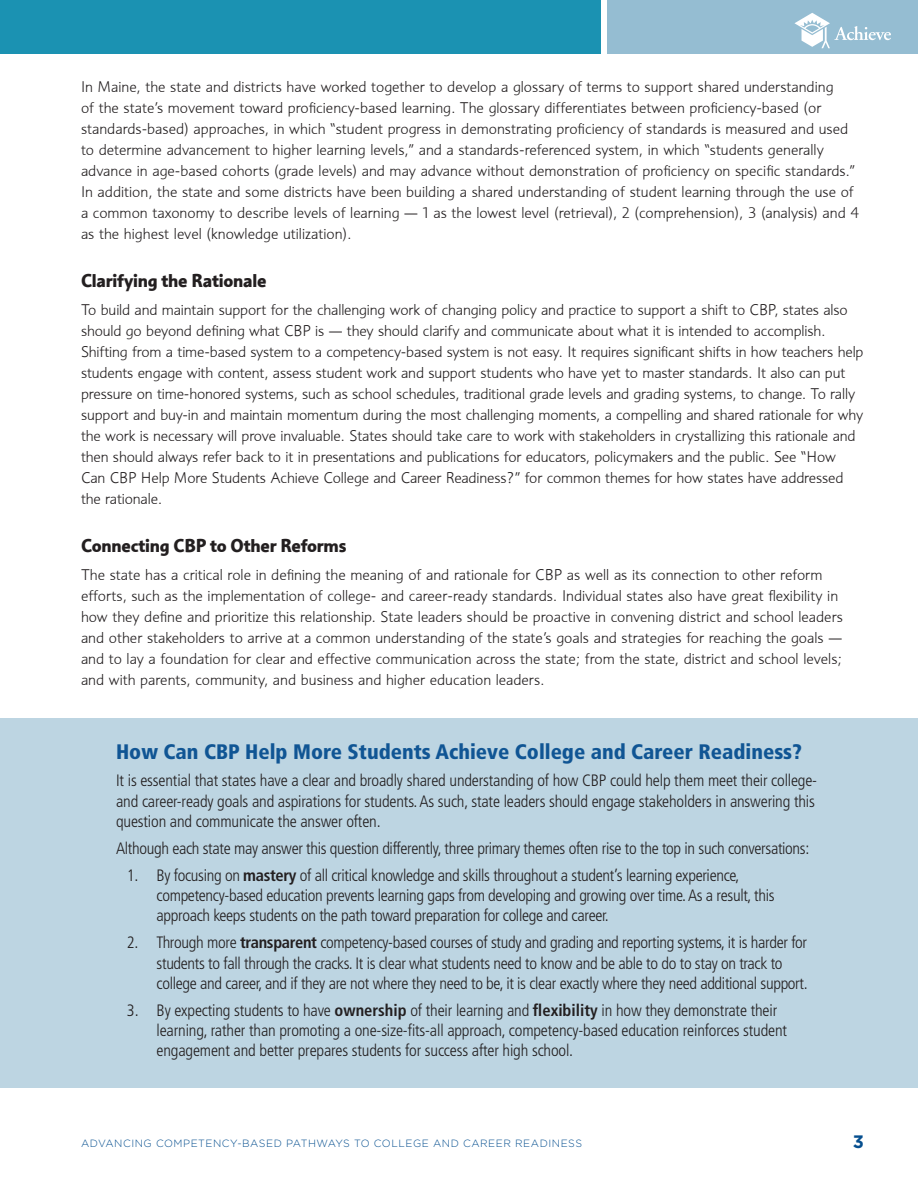
<style>
.page{position:relative;width:918px;height:1188px;background:#fff}
.page>*{position:absolute;margin:0;border:0;box-sizing:border-box;transform-origin:0 0}
.Heading_in_Box{font:900 condensed 21px "Frutiger";color:#105594}
.text{font:700 18px "Informa";letter-spacing:-.01em;color:#231f20}
.t1{font:700 18px "Gotham";color:#064f8f}
.text_in_box{font:300 condensed 16.5px/20.2px "Frutiger";letter-spacing:-.02em;color:#231f20}
.text-2{font:300 15px/21px "Informa";color:#231f20}
.t2{font:300 10.5px "Gotham";letter-spacing:.05em;color:#064f8f}
.s1{font-weight:700}
</style>
<div class="page">
<div style="left:608px;top:0;width:310px;height:54px;background:#95bdd2"></div>
<div style="left:0;top:0;width:600px;height:54px;background:#1b92b2"></div>
<hr style="left:0;top:594px;width:1px;height:288px;background:#bdd5e2">
<div style="left:0;top:718px;width:918px;height:370px;background:#bdd5e2"></div>
<p class="text-2" style="left:81px;top:77px;width:780px">In Maine, the state and districts have worked together to develop a glossary of terms to support shared understanding<br>of the state’s movement toward proficiency-based learning. The glossary differentiates between proficiency-based (or standards-based) approaches, in which “student progress in demonstrating proficiency of standards is measured and used to determine advancement to higher learning levels,” and a standards-referenced system, in which “students generally advance in age-based cohorts (grade levels) and may advance without demonstration of proficiency on specific standards.” In addition, the state and some districts have been building a shared understanding of student learning through the use of a common taxonomy to describe levels of learning — 1 as the lowest level (retrieval), 2 (comprehension), 3 (analysis) and 4 as the highest level (knowledge utilization).</p>
<p class="text" style="left:81px;top:270px;width:187px">Clarifying the Rationale</p>
<p class="text-2" style="left:81px;top:299px;width:784px">To build and maintain support for the challenging work of changing policy and practice to support a shift to CBP, states also should go beyond defining what CBP is — they should clarify and communicate about what it is intended to accomplish.<br>Shifting from a time-based system to a competency-based system is not easy. It requires significant shifts in how teachers help students engage with content, assess student work and support students who have yet to master standards. It also can put pressure on time-honored systems, such as school schedules, traditional grade levels and grading systems, to change. To rally support and buy-in and maintain momentum during the most challenging moments, a compelling and shared rationale for why the work is necessary will prove invaluable. States should take care to work with stakeholders in crystallizing this rationale and then should always refer back to it in presentations and publications for educators, policymakers and the public. See “How Can CBP Help More Students Achieve College and Career Readiness?” for common themes for how states have addressed the rationale.</p>
<p class="text" style="left:81px;top:535px;width:267px">Connecting CBP to Other Reforms</p>
<p class="text-2" style="left:81px;top:564px;width:763px">The state has a critical role in defining the meaning of and rationale for CBP as well as its connection to other reform efforts, such as the implementation of college- and career-ready standards. Individual states also have great flexibility in how they define and prioritize this relationship. State leaders should be proactive in convening district and school leaders and other stakeholders to arrive at a common understanding of the state’s goals and strategies for reaching the goals — and to lay a foundation for clear and effective communication across the state; from the state, district and school levels; and with parents, community, and business and higher education leaders.</p>
<p class="Heading_in_Box" style="left:116px;top:739px;width:687px">How Can CBP Help More Students Achieve College and Career Readiness?</p>
<p class="text_in_box" style="left:116px;top:771px;width:703px">It is essential that states have a clear and broadly shared understanding of how CBP could help them meet their college&shy;and career-ready goals and aspirations for students. As such, state leaders should engage stakeholders in answering this question and communicate the answer often.</p>
<p class="text_in_box" style="left:116px;top:838px;width:695px">Although each state may answer this question differently, three primary themes often rise to the top in such conversations:</p>
<p class="text_in_box" style="left:157px;top:865px;width:620px;text-indent:-30px">1. By focusing on <span class="s1">mastery</span> of all critical knowledge and skills throughout a student’s learning experience, competency-based education prevents learning gaps from developing and growing over time. As a result, this approach keeps students on the path toward preparation for college and career.</p>
<p class="text_in_box" style="left:157px;top:933px;width:653px;text-indent:-30px">2. Through more <span class="s1">transparent</span> competency-based courses of study and grading and reporting systems, it is harder for students to fall through the cracks. It is clear what students need to know and be able to do to stay on track to college and career, and if they are not where they need to be, it is clear exactly where they need additional support.</p>
<p class="text_in_box" style="left:157px;top:1000px;width:632px;text-indent:-30px">3. By expecting students to have <span class="s1">ownership</span> of their learning and <span class="s1">flexibility</span> in how they demonstrate their learning, rather than promoting a one-size-fits-all approach, competency-based education reinforces student engagement and better prepares students for success after high school.</p>
<p class="t2" style="left:81px;top:1136px;width:503px">ADVANCING COMPETENCY-BASED PATHWAYS TO COLLEGE AND CAREER READINESS</p>
<p class="t1" style="left:853px;top:1130px;width:13px">3</p>
</div>
